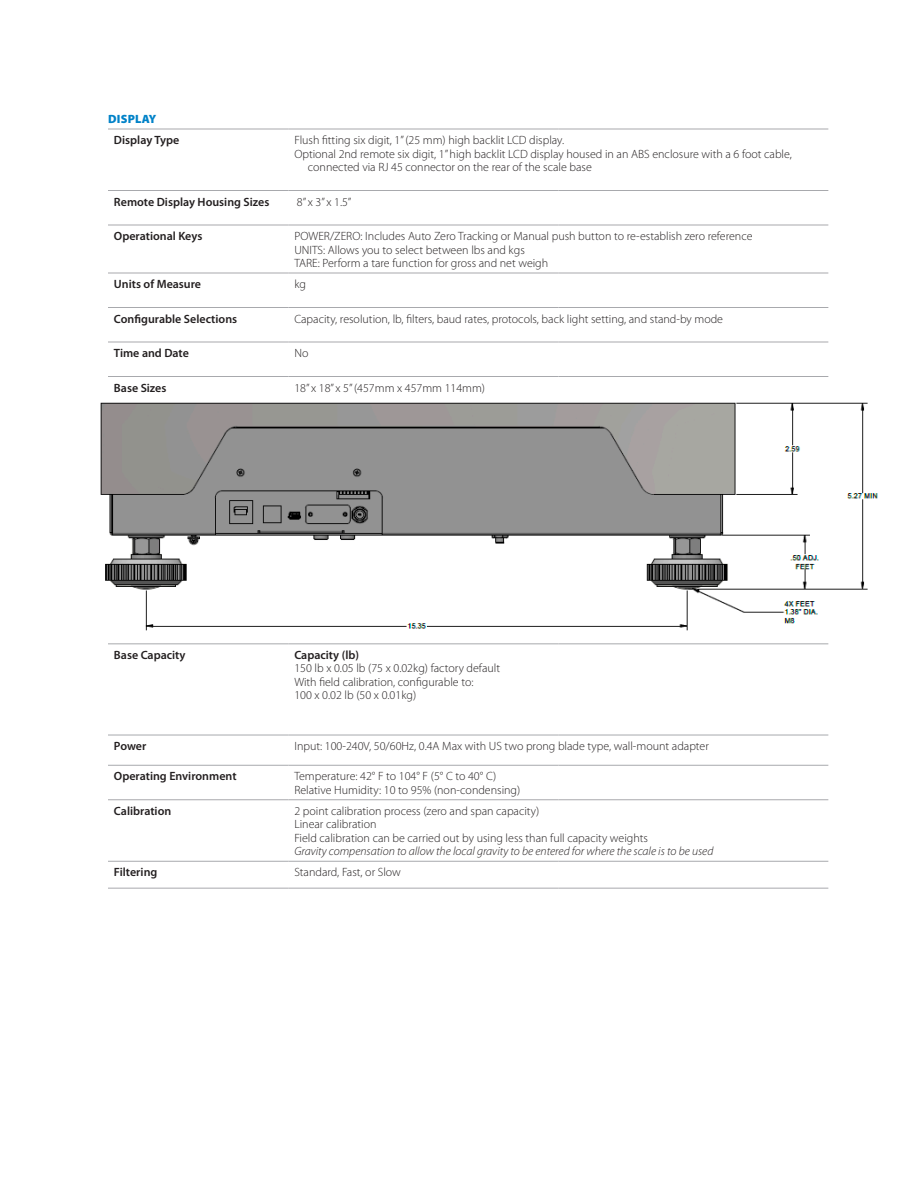
<style>
.page{position:relative;width:918px;height:1188px;background:#fff}
.page>*{position:absolute;margin:0;border:0;box-sizing:border-box;transform-origin:0 0}
.t1{font:300 12px/13.5px "Myriad Pro";color:#231f20}
.t2{font:600 12px "Myriad Pro";color:#231f20}
.t3{font:italic 300 12px "Myriad Pro";color:#231f20}
.t4{font:900 12px "Myriad Pro";letter-spacing:.02em;color:#0082c8}
</style>
<div class="page">
<hr style="left:108px;top:129px;width:180px;height:1px;background:#a8a9ad">
<hr style="left:288px;top:129px;width:270px;height:1px;background:#a8a9ad">
<hr style="left:558px;top:129px;width:270px;height:1px;background:#a8a9ad">
<hr style="left:108px;top:190px;width:180px;height:1px;background:#a8a9ad">
<hr style="left:288px;top:190px;width:270px;height:1px;background:#a8a9ad">
<hr style="left:558px;top:190px;width:270px;height:1px;background:#a8a9ad">
<hr style="left:108px;top:225px;width:180px;height:1px;background:#a8a9ad">
<hr style="left:288px;top:225px;width:270px;height:1px;background:#a8a9ad">
<hr style="left:558px;top:225px;width:270px;height:1px;background:#a8a9ad">
<hr style="left:108px;top:273px;width:180px;height:1px;background:#a8a9ad">
<hr style="left:288px;top:273px;width:270px;height:1px;background:#a8a9ad">
<hr style="left:558px;top:273px;width:270px;height:1px;background:#a8a9ad">
<hr style="left:108px;top:307px;width:180px;height:1px;background:#a8a9ad">
<hr style="left:288px;top:307px;width:270px;height:1px;background:#a8a9ad">
<hr style="left:558px;top:307px;width:270px;height:1px;background:#a8a9ad">
<hr style="left:108px;top:342px;width:180px;height:1px;background:#a8a9ad">
<hr style="left:288px;top:342px;width:270px;height:1px;background:#a8a9ad">
<hr style="left:558px;top:342px;width:270px;height:1px;background:#a8a9ad">
<hr style="left:108px;top:376px;width:180px;height:1px;background:#a8a9ad">
<hr style="left:288px;top:376px;width:270px;height:1px;background:#a8a9ad">
<hr style="left:558px;top:376px;width:270px;height:1px;background:#a8a9ad">
<hr style="left:108px;top:643px;width:180px;height:1px;background:#a8a9ad">
<hr style="left:288px;top:643px;width:270px;height:1px;background:#a8a9ad">
<hr style="left:558px;top:643px;width:270px;height:1px;background:#a8a9ad">
<hr style="left:108px;top:735px;width:180px;height:1px;background:#a8a9ad">
<hr style="left:288px;top:735px;width:270px;height:1px;background:#a8a9ad">
<hr style="left:558px;top:735px;width:270px;height:1px;background:#a8a9ad">
<hr style="left:108px;top:765px;width:180px;height:1px;background:#a8a9ad">
<hr style="left:288px;top:765px;width:270px;height:1px;background:#a8a9ad">
<hr style="left:558px;top:765px;width:270px;height:1px;background:#a8a9ad">
<hr style="left:108px;top:799px;width:180px;height:1px;background:#a8a9ad">
<hr style="left:288px;top:799px;width:270px;height:1px;background:#a8a9ad">
<hr style="left:558px;top:799px;width:270px;height:1px;background:#a8a9ad">
<hr style="left:108px;top:861px;width:180px;height:1px;background:#a8a9ad">
<hr style="left:288px;top:861px;width:270px;height:1px;background:#a8a9ad">
<hr style="left:558px;top:861px;width:270px;height:1px;background:#a8a9ad">
<hr style="left:108px;top:888px;width:180px;height:1px;background:#a8a9ad">
<hr style="left:288px;top:888px;width:270px;height:1px;background:#a8a9ad">
<hr style="left:558px;top:888px;width:270px;height:1px;background:#a8a9ad">
<img style="left:100px;top:402px;width:778px;height:229px">
<p class="t4" style="left:108px;top:112px;width:50px">DISPLAY</p>
<p class="t2" style="left:114px;top:133px;width:67px">Display Type</p>
<p class="t1" style="left:294px;top:133px;width:271px">Flush fitting six digit, 1” (25 mm) high backlit LCD display.</p>
<p class="t1" style="left:294px;top:147px;width:499px">Optional 2nd remote six digit, 1” high backlit LCD display housed in an ABS enclosure with a 6 foot cable,</p>
<p class="t1" style="left:308px;top:160px;width:286px">connected via RJ 45 connector on the rear of the scale base</p>
<p class="t2" style="left:114px;top:195px;width:157px">Remote Display Housing Sizes</p>
<p class="t1" style="left:297px;top:195px;width:56px">8” x 3” x 1.5”</p>
<p class="t2" style="left:114px;top:229px;width:90px">Operational Keys</p>
<p class="t1" style="left:294px;top:229px;width:460px">POWER/ZERO: Includes Auto Zero Tracking or Manual push button to re-establish zero reference<br>UNITS: Allows you to select between lbs and kgs<br>TARE: Perform a tare function for gross and net weigh</p>
<p class="t2" style="left:114px;top:277px;width:89px">Units of Measure</p>
<p class="t1" style="left:294px;top:277px;width:13px">kg</p>
<p class="t2" style="left:114px;top:312px;width:125px">Configurable Selections</p>
<p class="t1" style="left:294px;top:312px;width:430px">Capacity, resolution, lb, filters, baud rates, protocols, back light setting, and stand-by mode</p>
<p class="t2" style="left:114px;top:346px;width:76px">Time and Date</p>
<p class="t1" style="left:294px;top:346px;width:16px">No</p>
<p class="t2" style="left:114px;top:381px;width:54px">Base Sizes</p>
<p class="t1" style="left:294px;top:381px;width:192px">18” x 18” x 5” (457mm x 457mm 114mm)</p>
<p class="t2" style="left:114px;top:648px;width:73px">Base Capacity</p>
<p class="t2" style="left:294px;top:648px;width:66px">Capacity (lb)</p>
<p class="t1" style="left:294px;top:662px;width:207px">150 lb x 0.05 lb (75 x 0.02kg) factory default<br>With field calibration, configurable to:<br>100 x 0.02 lb (50 x 0.01kg)</p>
<p class="t2" style="left:114px;top:739px;width:34px">Power</p>
<p class="t1" style="left:294px;top:739px;width:416px">Input: 100-240V, 50/60Hz, 0.4A Max with US two prong blade type, wall-mount adapter</p>
<p class="t2" style="left:114px;top:770px;width:124px">Operating Environment</p>
<p class="t1" style="left:294px;top:770px;width:227px">Temperature: 42° F to 104° F (5° C to 40° C)<br>Relative Humidity: 10 to 95% (non-condensing)</p>
<p class="t2" style="left:114px;top:804px;width:59px">Calibration</p>
<p class="t1" style="left:294px;top:804px;width:355px">2 point calibration process (zero and span capacity)<br>Linear calibration<br>Field calibration can be carried out by using less than full capacity weights</p>
<p class="t3" style="left:294px;top:845px;width:421px">Gravity compensation to allow the local gravity to be entered for where the scale is to be used</p>
<p class="t2" style="left:114px;top:866px;width:45px">Filtering</p>
<p class="t1" style="left:294px;top:866px;width:108px">Standard, Fast, or Slow</p>
</div>
